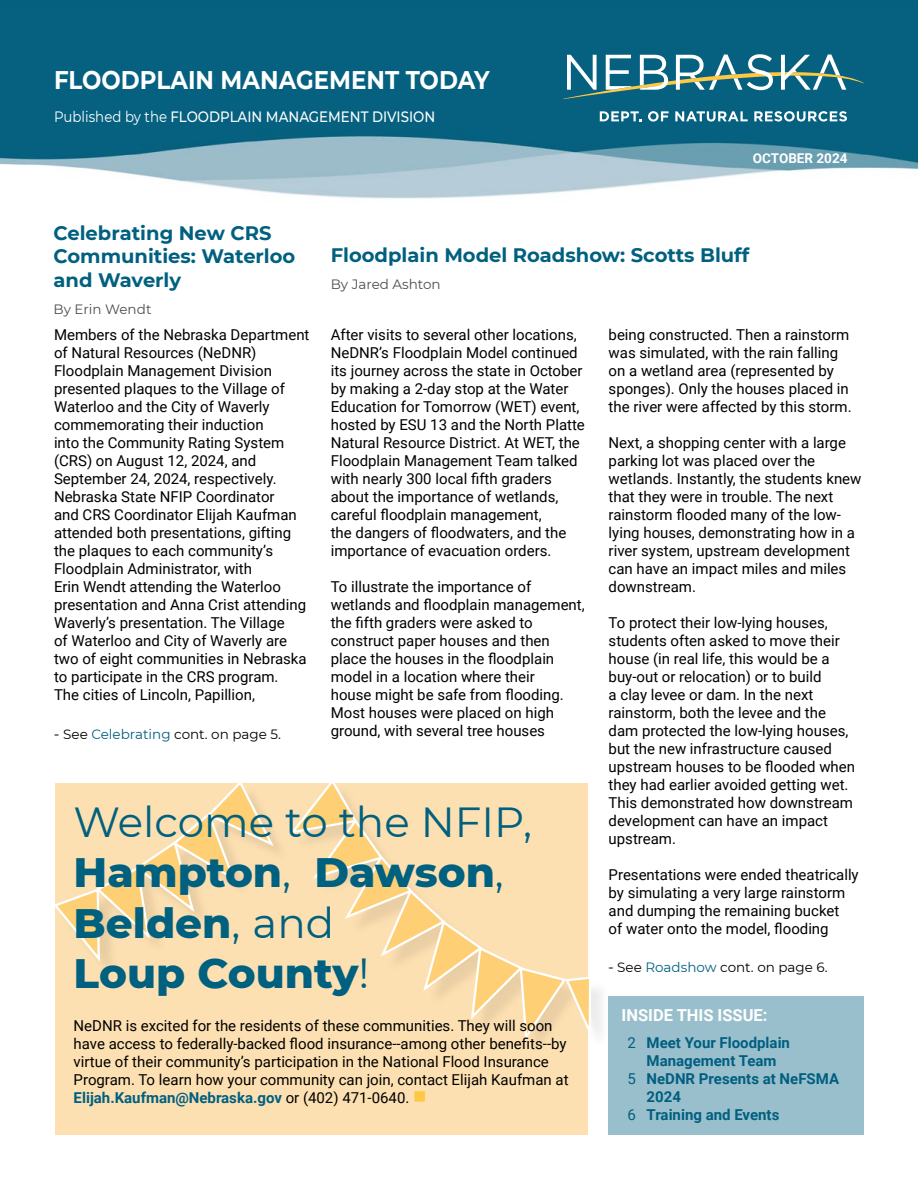
<style>
.page{position:relative;width:918px;height:1188px;background:#fff}
.page>*{position:absolute;margin:0;border:0;box-sizing:border-box;transform-origin:0 0}
.t1{font:800 42px/50.4px "Montserrat";color:#00607f}
.t2{font:700 25.5px "Montserrat";color:#fff;scale:.9 1}
.t3{font:700 19.5px/23.4px "Montserrat";color:#00607f}
.t4{font:700 16.5px "Roboto";color:#fff}
.t5{font:15px/18px "Roboto";color:#000}
.t6{font:700 15px/18px "Roboto";color:#005f80}
.t7{font:500 15px "Montserrat";color:#fff;scale:.89 1}
.t8{font:700 15px "Roboto";color:#00607f}
.t9{font:15px "Roboto";color:#00607f}
.t10{font:13.5px "Montserrat";color:#000}
.t11{font:13.5px "Montserrat";color:#4d4d4f}
.t12{font:700 13.5px "Roboto";color:#fff}
.s1{font-weight:400}
.s2{font-size:15px}
.s3{color:#00607f}
.s4{font-weight:700;color:#005f80}
.s5{color:#fec745}
</style>
<div class="page">
<img style="left:0;top:0;width:918px;height:199px">
<svg style="left:563px;top:54px;width:301px;height:45px"></svg>
<svg style="left:600px;top:111px;width:41px;height:10px"></svg>
<svg style="left:648px;top:111px;width:21px;height:10px"></svg>
<svg style="left:675px;top:111px;width:73px;height:10px"></svg>
<svg style="left:754px;top:111px;width:93px;height:10px"></svg>
<div style="left:609px;top:996px;width:255px;height:139px;background:#9abfcc"></div>
<div style="left:55px;top:784px;width:533px;height:351px;background:#fde0b2"></div>
<svg style="left:55px;top:783px;width:219px;height:179px"></svg>
<div style="left:294px;top:783px;width:316px;height:274px;background:#000;opacity:.08"></div>
<svg style="left:288px;top:783px;width:305px;height:257px"></svg>
<h2 class="t2" style="left:54px;top:62px;width:486px">FLOODPLAIN MANAGEMENT TODAY</h2>
<p class="t7" style="left:54px;top:106px;width:430px"><span class="s1">Published by the</span> FLOODPLAIN MANAGEMENT DIVISION</p>
<p class="t12" style="left:753px;top:149px;width:96px">OCTOBER 2024</p>
<h3 class="t3" style="left:54px;top:220px;width:243px">Celebrating New CRS<br>Communities: Waterloo and Waverly</h3>
<p class="t11" style="left:54px;top:300px;width:99px">By Erin Wendt</p>
<h3 class="t3" style="left:331px;top:243px;width:420px">Floodplain Model Roadshow: Scotts Bluff</h3>
<p class="t11" style="left:331px;top:275px;width:112px">By Jared Ashton</p>
<p class="t5" style="left:54px;top:325px;width:257px">Members of the Nebraska Department of Natural Resources (NeDNR)<br>Floodplain Management Division presented plaques to the Village of Waterloo and the City of Waverly commemorating their induction<br>into the Community Rating System (CRS) on August 12, 2024, and September 24, 2024, respectively.<br>Nebraska State NFIP Coordinator<br>and CRS Coordinator Elijah Kaufman attended both presentations, gifting the plaques to each community’s Floodplain Administrator, with<br>Erin Wendt attending the Waterloo presentation and Anna Crist attending Waverly’s presentation. The Village<br>of Waterloo and City of Waverly are two of eight communities in Nebraska to participate in the CRS program.<br>The cities of Lincoln, Papillion,</p>
<p class="t10" style="left:54px;top:725px;width:229px"><span class="s2">-</span> See <span class="s3">Celebrating</span> cont. on page 5.</p>
<p class="t5" style="left:331px;top:325px;width:256px">After visits to several other locations, NeDNR’s Floodplain Model continued its journey across the state in October by making a 2-day stop at the Water Education for Tomorrow (WET) event, hosted by ESU 13 and the North Platte Natural Resource District. At WET, the Floodplain Management Team talked with nearly 300 local fifth graders about the importance of wetlands, careful floodplain management,<br>the dangers of floodwaters, and the importance of evacuation orders.</p>
<p class="t5" style="left:331px;top:577px;width:256px">To illustrate the importance of wetlands and floodplain management, the fifth graders were asked to construct paper houses and then place the houses in the floodplain model in a location where their<br>house might be safe from flooding.<br>Most houses were placed on high ground, with several tree houses</p>
<h1 class="t1" style="left:74px;top:795px;width:460px"><span class="s1">Welcome to the NFIP,<br></span>Hampton<span class="s1">,</span> Dawson<span class="s1">,<br></span>Belden<span class="s1">, and<br></span>Loup County<span class="s1">!</span></h1>
<p class="t5" style="left:74px;top:1016px;width:496px">NeDNR is excited for the residents of these communities. They will soon have access to federally-backed flood insurance--among other benefits--by virtue of their community’s participation in the National Flood Insurance Program. To learn how your community can join, contact Elijah Kaufman at <span class="s4">Elijah.Kaufman@Nebraska.gov</span> or (402) 471-0640. <span class="s5">■</span></p>
<p class="t5" style="left:609px;top:325px;width:245px">being constructed. Then a rainstorm was simulated, with the rain falling on a wetland area (represented by sponges). Only the houses placed in the river were affected by this storm.</p>
<p class="t5" style="left:609px;top:433px;width:254px">Next, a shopping center with a large parking lot was placed over the wetlands. Instantly, the students knew that they were in trouble. The next rainstorm flooded many of the low&shy;lying houses, demonstrating how in a river system, upstream development can have an impact miles and miles downstream.</p>
<p class="t5" style="left:609px;top:613px;width:248px">To protect their low-lying houses, students often asked to move their house (in real life, this would be a buy-out or relocation) or to build<br>a clay levee or dam. In the next rainstorm, both the levee and the dam protected the low-lying houses, but the new infrastructure caused upstream houses to be flooded when they had earlier avoided getting wet.<br>This demonstrated how downstream development can have an impact upstream.</p>
<p class="t5" style="left:609px;top:865px;width:252px">Presentations were ended theatrically by simulating a very large rainstorm and dumping the remaining bucket<br>of water onto the model, flooding</p>
<p class="t10" style="left:608px;top:958px;width:221px"><span class="s2">-</span> See <span class="s3">Roadshow</span> cont. on page 6.</p>
<p class="t4" style="left:622px;top:1004px;width:147px">INSIDE THIS ISSUE:</p>
<p class="t9" style="left:628px;top:1033px;width:10px">2</p>
<p class="t9" style="left:628px;top:1069px;width:10px">5</p>
<p class="t9" style="left:628px;top:1105px;width:10px">6</p>
<p class="t6" style="left:647px;top:1034px;width:194px">Meet Your Floodplain<br>Management Team<br>NeDNR Presents at NeFSMA<br>2024</p>
<p class="t8" style="left:647px;top:1105px;width:134px">Training and Events</p>
</div>
